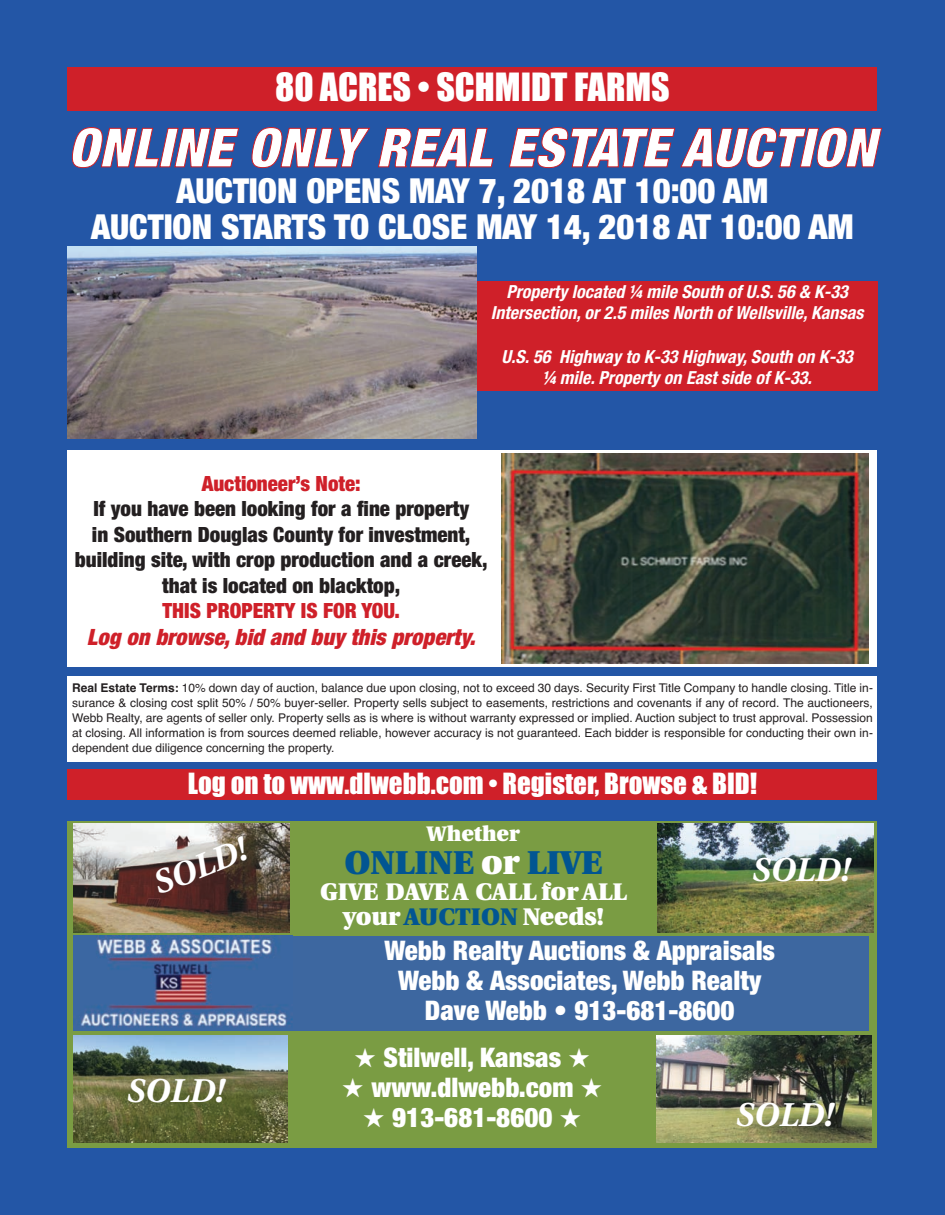
<style>
.page{position:relative;width:945px;height:1215px;background:#2356a6}
.page>*{position:absolute;margin:0;border:0;box-sizing:border-box;transform-origin:0 0}
.t1{font:italic 900 condensed 54px "Helvetica Neue";letter-spacing:.015em;color:#fff}
.t2{font:36px "Impact";color:#fff}
.t3{font:900 condensed 34.5px/36px "Helvetica Neue";color:#fff;text-align:center}
.t4{font:italic 700 33px "Utopia";color:#fff}
.t5{font:900 33px "Utopia";color:#015592}
.t6{font:900 condensed 27px/30px "Helvetica Neue";color:#fff;text-align:center}
.t7{font:27px "Impact";color:#fff}
.t8{font:900 24px/25.5px "Utopia";color:#fff;text-align:center}
.t9{font:italic 900 condensed 22.5px "Helvetica Neue";letter-spacing:.005em;color:#cf2029}
.t10{font:900 condensed 21px/25.5px "Helvetica Neue";color:#231f20;text-align:center}
.t11{font:900 condensed 21px "Helvetica Neue";color:#cf2029}
.t12{font:900 21px "Utopia";color:#fff}
.t13{font:italic 700 condensed 18px/21.6px "Helvetica Neue";letter-spacing:.005em;color:#fff;text-align:center}
.t14{font:12px/15px "Helvetica";color:#231f20;text-align:justify}
.s1{font-weight:700}
.s2{color:#fff}
.s3{color:#015592}
</style>
<div class="page">
<div style="left:68px;top:770px;width:810px;height:30px;background:#cf2029"></div>
<div style="left:477px;top:281px;width:401px;height:110px;background:#cf2029"></div>
<svg style="left:71px;top:127px;width:168px;height:41px"></svg>
<svg style="left:251px;top:127px;width:119px;height:41px"></svg>
<svg style="left:378px;top:128px;width:116px;height:40px"></svg>
<svg style="left:509px;top:127px;width:373px;height:41px"></svg>
<div style="left:68px;top:68px;width:810px;height:43px;background:#cf2029"></div>
<div style="left:68px;top:676px;width:810px;height:86px;background:#fff"></div>
<div style="left:68px;top:450px;width:810px;height:217px;background:#fff"></div>
<img style="left:68px;top:246px;width:409px;height:193px">
<div style="left:68px;top:821px;width:810px;height:327px;background:#7a9c43"></div>
<div style="left:291px;top:936px;width:577px;height:95px;background:#3d67a0"></div>
<img style="left:74px;top:824px;width:216px;height:108px">
<img style="left:656px;top:1035px;width:215px;height:108px">
<img style="left:73px;top:1035px;width:214px;height:108px">
<img style="left:657px;top:824px;width:216px;height:108px">
<img style="left:74px;top:936px;width:219px;height:94px">
<img style="left:502px;top:453px;width:367px;height:211px">
<h2 class="t2" style="left:275px;top:68px;width:396px">80 ACRES • SCHMIDT FARMS</h2>
<h1 class="t1" style="left:68px;top:128px;width:809px">ONLINE ONLY REAL ESTATE AUCTION</h1>
<h3 class="t3" style="left:91px;top:176px;width:764px">AUCTION OPENS MAY 7, 2018 AT 10:00 AM<br>AUCTION STARTS TO CLOSE MAY 14, 2018 AT 10:00 AM</h3>
<h3 class="t13" style="left:491px;top:282px;width:374px">Property located ¼ mile South of U.S. 56 &amp; K-33<br>Intersection, or 2.5 miles North of Wellsville, Kansas</h3>
<h3 class="t13" style="left:502px;top:347px;width:353px">U.S. 56 Highway to K-33 Highway, South on K-33 ¼ mile. Property on East side of K-33.</h3>
<h3 class="t11" style="left:202px;top:476px;width:160px">Auctioneer’s Note:</h3>
<h3 class="t10" style="left:75px;top:498px;width:414px">If you have been looking for a fine property<br>in Southern Douglas County for investment, building site, with crop production and a creek, that is located on blacktop,</h3>
<h3 class="t11" style="left:163px;top:603px;width:239px">THIS PROPERTY IS FOR YOU.</h3>
<h3 class="t9" style="left:87px;top:629px;width:390px">Log on browse, bid and buy this property.</h3>
<p class="t14" style="left:72px;top:681px;width:802px"><span class="s1">Real Estate Terms:</span> 10% down day of auction, balance due upon closing, not to exceed 30 days. Security First Title Company to handle closing. Title in&shy;surance &amp; closing cost split 50% / 50% buyer-seller. Property sells subject to easements, restrictions and covenants if any of record. The auctioneers, Webb Realty, are agents of seller only. Property sells as is where is without warranty expressed or implied. Auction subject to trust approval. Possession at closing. All information is from sources deemed reliable, however accuracy is not guaranteed. Each bidder is responsible for conducting their own in&shy;dependent due diligence concerning the property.</p>
<h3 class="t7" style="left:188px;top:769px;width:571px">Log on to www.dlwebb.com • Register, Browse &amp; BID!</h3>
<h3 class="t4" style="left:149px;top:873px;width:99px;rotate:-22deg">SOLD!</h3>
<h3 class="t4" style="left:126px;top:1077px;width:99px">SOLD!</h3>
<h3 class="t12" style="left:427px;top:826px;width:95px">Whether</h3>
<h3 class="t5" style="left:344px;top:849px;width:259px">ONLINE <span class="s2">or</span> LIVE</h3>
<h3 class="t8" style="left:320px;top:880px;width:308px">GIVE DAVE A CALL for ALL your <span class="s3">AUCTION</span> Needs!</h3>
<h3 class="t4" style="left:751px;top:857px;width:99px">SOLD!</h3>
<h3 class="t6" style="left:384px;top:938px;width:392px">Webb Realty Auctions &amp; Appraisals<br>Webb &amp; Associates, Webb Realty<br>Dave Webb • 913-681-8600</h3>
<h3 class="t6" style="left:354px;top:1045px;width:238px">★ Stilwell, Kansas ★</h3>
<h3 class="t6" style="left:342px;top:1075px;width:262px">★ www.dlwebb.com ★</h3>
<h3 class="t6" style="left:363px;top:1105px;width:220px">★ 913-681-8600 ★</h3>
<h3 class="t4" style="left:735px;top:1101px;width:99px">SOLD!</h3>
</div>
